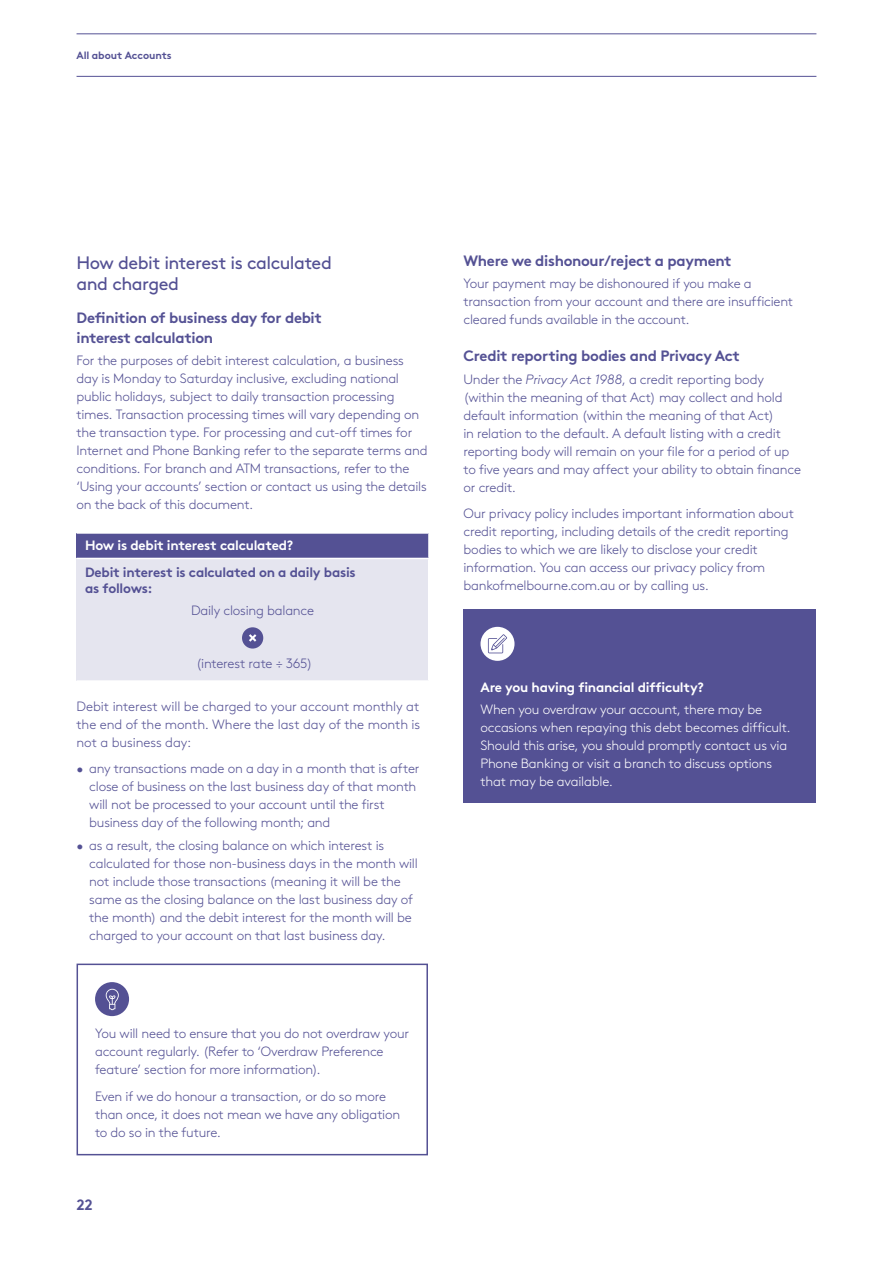
<style>
.page{position:relative;width:893px;height:1263px;background:#fff}
.page>*{position:absolute;margin:0;border:0;box-sizing:border-box;transform-origin:0 0}
.t1{font:18px/21px "Brown";letter-spacing:-.025em;color:#545194}
.t2{font:700 15px/20.2px "Brown";letter-spacing:-.02em;color:#545194}
.t3{font:300 13.5px/18px "Brown";letter-spacing:-.015em;color:#545194}
.t4{font:300 13.5px/18px "Brown";letter-spacing:-.015em;color:#fff}
.t5{font:700 13.5px "Brown";letter-spacing:-.02em;color:#fff}
.t6{font:700 13.5px/16.5px "Brown";letter-spacing:-.015em;color:#545194}
.t7{font:700 10.5px "Brown";letter-spacing:-.01em;color:#545194}
.s1{font-style:italic}
</style>
<div class="page">
<hr style="left:77px;top:34px;width:739px;height:1px;background:#545194">
<hr style="left:77px;top:76px;width:739px;height:1px;background:#545194">
<div style="left:77px;top:533px;width:352px;height:25px;background:#545194"></div>
<div style="left:77px;top:558px;width:352px;height:123px;background:#e5e5ef"></div>
<hr style="left:428px;top:559px;width:1px;height:121px;background:#fff">
<hr style="left:77px;top:680px;width:352px;height:2px;background:#fff">
<hr style="left:77px;top:532px;width:352px;height:2px;background:#fff">
<hr style="left:77px;top:558px;width:352px;height:1px;background:#fff">
<svg style="left:428px;top:534px;width:1px;height:24px"></svg>
<div style="left:242px;top:627px;width:21px;height:21px;background:#545194;border-radius:50%"></div>
<svg style="left:249px;top:634px;width:7px;height:8px"></svg>
<div style="left:95px;top:982px;width:34px;height:34px;background:#545194;border-radius:50%"></div>
<svg style="left:106px;top:989px;width:13px;height:21px"></svg>
<div style="left:77px;top:963px;width:351px;height:192px;border:2px solid #545194"></div>
<div style="left:463px;top:610px;width:353px;height:193px;background:#545194"></div>
<div style="left:480px;top:627px;width:34px;height:34px;background:#fff;border-radius:50%"></div>
<svg style="left:488px;top:634px;width:19px;height:19px"></svg>
<p class="t7" style="left:77px;top:47px;width:97px">All about Accounts</p>
<h1 class="t1" style="left:77px;top:250px;width:257px">How debit interest is calculated and charged</h1>
<p class="t2" style="left:77px;top:306px;width:247px">Definition of business day for debit interest calculation</p>
<p class="t3" style="left:77px;top:350px;width:352px">For the purposes of debit interest calculation, a business day is Monday to Saturday inclusive, excluding national public holidays, subject to daily transaction processing times. Transaction processing times will vary depending on the transaction type. For processing and cut-off times for Internet and Phone Banking refer to the separate terms and conditions. For branch and ATM transactions, refer to the ‘Using your accounts’ section or contact us using the details on the back of this document.</p>
<p class="t5" style="left:85px;top:534px;width:210px">How is debit interest calculated?</p>
<p class="t6" style="left:85px;top:562px;width:272px">Debit interest is calculated on a daily basis as follows:</p>
<p class="t3" style="left:191px;top:601px;width:124px">Daily closing balance</p>
<p class="t3" style="left:196px;top:654px;width:118px">(interest rate ÷ 365)</p>
<p class="t3" style="left:77px;top:696px;width:345px;text-align:justify">Debit interest will be charged to your account monthly at the end of the month. Where the last day of the month is not a business day:</p>
<p class="t3" style="left:89px;top:759px;width:332px;text-indent:-13px">• any transactions made on a day in a month that is after close of business on the last business day of that month will not be processed to your account until the first business day of the following month; and</p>
<p class="t3" style="left:89px;top:835px;width:330px;text-indent:-13px">• as a result, the closing balance on which interest is calculated for those non-business days in the month will not include those transactions (meaning it will be the same as the closing balance on the last business day of the month) and the debit interest for the month will be charged to your account on that last business day.</p>
<p class="t3" style="left:95px;top:1024px;width:316px">You will need to ensure that you do not overdraw your account regularly. (Refer to ‘Overdraw Preference feature’ section for more information).</p>
<p class="t3" style="left:95px;top:1086px;width:307px">Even if we do honour a transaction, or do so more than once, it does not mean we have any obligation to do so in the future.</p>
<p class="t2" style="left:77px;top:1193px;width:18px">22</p>
<p class="t2" style="left:463px;top:249px;width:270px">Where we dishonour/reject a payment</p>
<p class="t3" style="left:463px;top:273px;width:331px">Your payment may be dishonoured if you make a transaction from your account and there are insufficient cleared funds available in the account.</p>
<p class="t2" style="left:463px;top:344px;width:278px">Credit reporting bodies and Privacy Act</p>
<p class="t3" style="left:463px;top:369px;width:339px">Under the <span class="s1">Privacy Act 1988</span>, a credit reporting body (within the meaning of that Act) may collect and hold default information (within the meaning of that Act)<br>in relation to the default. A default listing with a credit reporting body will remain on your file for a period of up to five years and may affect your ability to obtain finance or credit.</p>
<p class="t3" style="left:463px;top:503px;width:332px">Our privacy policy includes important information about credit reporting, including details of the credit reporting bodies to which we are likely to disclose your credit information. You can access our privacy policy from bankofmelbourne.com.au or by calling us.</p>
<p class="t5" style="left:480px;top:676px;width:225px">Are you having financial difficulty?</p>
<p class="t4" style="left:480px;top:699px;width:312px">When you overdraw your account, there may be occasions when repaying this debt becomes difficult.<br>Should this arise, you should promptly contact us via Phone Banking or visit a branch to discuss options that may be available.</p>
</div>
